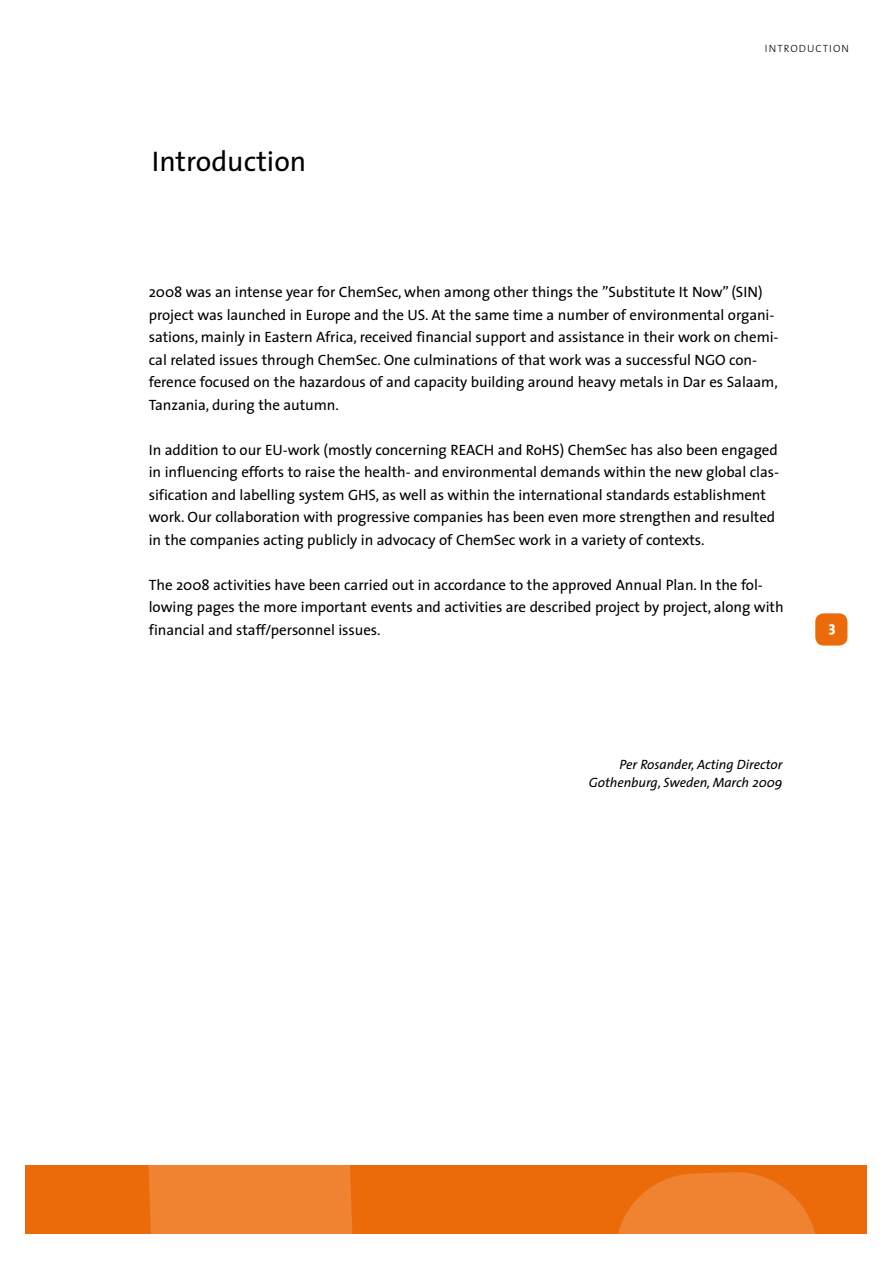
<style>
.page{position:relative;width:893px;height:1263px;background:#fff}
.page>*{position:absolute;margin:0;border:0;box-sizing:border-box;transform-origin:0 0}
.t1{font:28.5px "The Sans";color:#000}
.t2{font:15px/22.5px "The Sans";letter-spacing:-.005em;color:#000}
.t3{font:800 15px "The Sans";color:#fff}
.t4{font:italic 13.5px/18px "The Sans";letter-spacing:-.005em;color:#000;text-align:right}
.t5{font:10.5px "The Sans Light Caps";letter-spacing:.1em;color:#000}
</style>
<div class="page">
<div style="left:26px;top:1165px;width:841px;height:68px;background:#eb6b0a"></div>
<svg style="left:148px;top:1165px;width:667px;height:68px;fill:#ef8332"></svg>
<div style="left:815px;top:613px;width:32px;height:32px;background:#eb6b0a;border-radius:9px"></div>
<h1 class="t1" style="left:152px;top:138px;width:156px">Introduction</h1>
<p class="t5" style="left:765px;top:39px;width:85px">INTRODUCTION</p>
<p class="t2" style="left:149px;top:281px;width:631px">2008 was an intense year for ChemSec, when among other things the ”Substitute It Now” (SIN) project was launched in Europe and the US. At the same time a number of environmental organi&shy;sations, mainly in Eastern Africa, received financial support and assistance in their work on chemi&shy;cal related issues through ChemSec. One culminations of that work was a successful NGO con&shy;ference focused on the hazardous of and capacity building around heavy metals in Dar es Salaam, Tanzania, during the autumn.</p>
<p class="t2" style="left:149px;top:438px;width:632px">In addition to our EU-work (mostly concerning REACH and RoHS) ChemSec has also been engaged in influencing efforts to raise the health- and environmental demands within the new global clas&shy;sification and labelling system GHS, as well as within the international standards establishment work. Our collaboration with progressive companies has been even more strengthen and resulted in the companies acting publicly in advocacy of ChemSec work in a variety of contexts.</p>
<p class="t2" style="left:149px;top:573px;width:636px">The 2008 activities have been carried out in accordance to the approved Annual Plan. In the fol&shy;lowing pages the more important events and activities are described project by project, along with financial and staff/personnel issues.</p>
<p class="t3" style="left:829px;top:614px;width:8px">3</p>
<p class="t4" style="left:589px;top:755px;width:195px">Per Rosander, Acting Director<br>Gothenburg, Sweden, March 2009</p>
</div>
